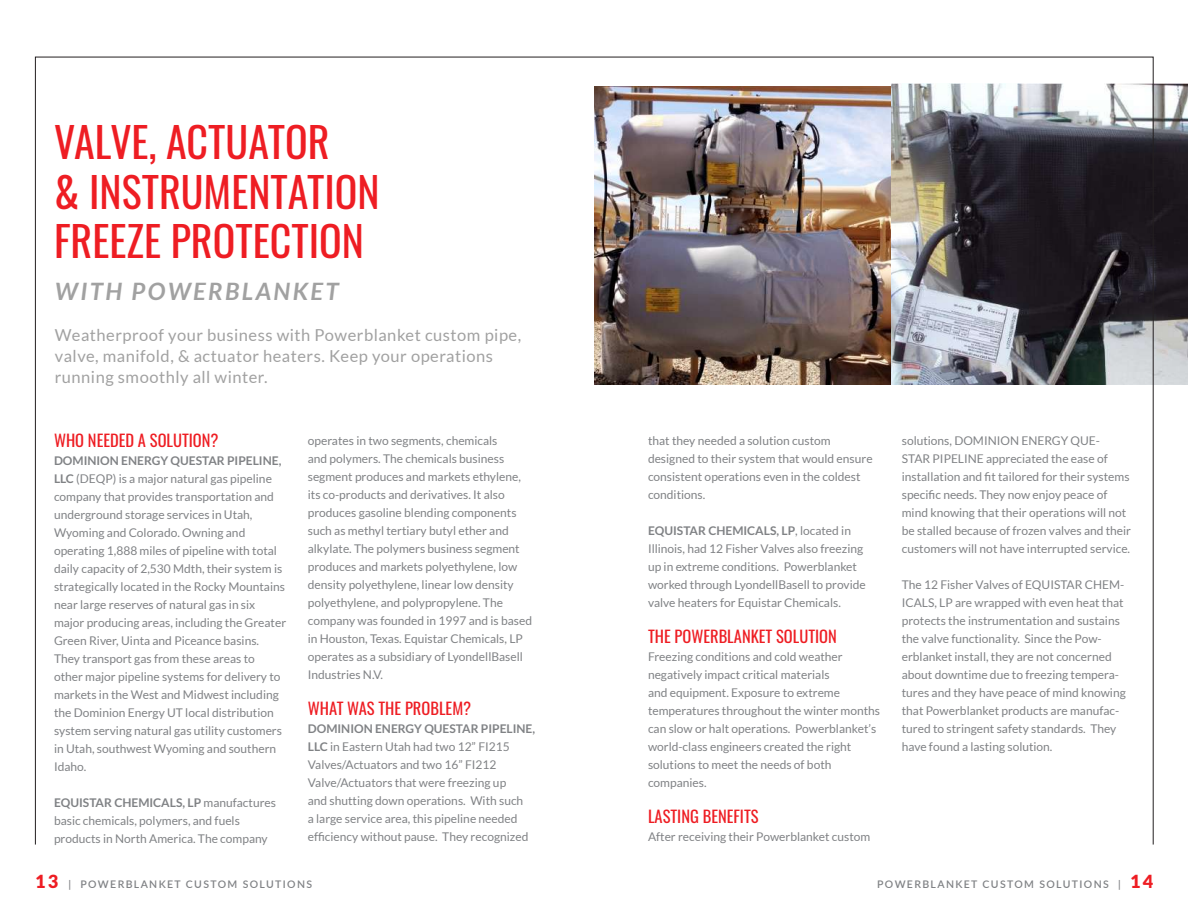
<style>
.page{position:relative;width:1188px;height:918px;background:#fff}
.page>*{position:absolute;margin:0;border:0;box-sizing:border-box;transform-origin:0 0}
.t1{font:42px/49.5px "Oswald";color:#ee1d23}
.t2{font:italic 700 24px "Lato";letter-spacing:.1em;color:#a1a1a1}
.t3{font:16.5px/21px "Lato";letter-spacing:.03em;color:#a1a1a1}
.t4{font:16.5px "Oswald";color:#ee1d23}
.t5{font:12px/18px "Lato";color:#808285}
.t6{font:600 10.5px "Lato";letter-spacing:.13em;color:#808285}
.s1{font-weight:700}
.s2{font-weight:900;font-size:18px;color:#ee1d23}
</style>
<div class="page">
<img style="left:594px;top:87px;width:297px;height:297px">
<img style="left:891px;top:83px;width:297px;height:301px">
<h1 class="t1" style="left:54px;top:113px;width:327px">VALVE, ACTUATOR<br>&amp; INSTRUMENTATION<br>FREEZE PROTECTION</h1>
<h2 class="t2" style="left:55px;top:278px;width:285px">WITH POWERBLANKET</h2>
<h3 class="t3" style="left:55px;top:324px;width:468px">Weatherproof your business with Powerblanket custom pipe, valve, manifold, &amp; actuator heaters. Keep your operations running smoothly all winter.</h3>
<h3 class="t4" style="left:54px;top:426px;width:166px">WHO NEEDED A SOLUTION?</h3>
<p class="t5" style="left:54px;top:452px;width:234px"><span class="s1">DOMINION ENERGY QUESTAR PIPELINE, LLC</span> (DEQP) is a major natural gas pipeline company that provides transportation and underground storage services in Utah, Wyoming and Colorado. Owning and operating 1,888 miles of pipeline with total daily capacity of 2,530 Mdth, their system is strategically located in the Rocky Mountains near large reserves of natural gas in six major producing areas, including the Greater Green River, Uinta and Piceance basins.<br>They transport gas from these areas to other major pipeline systems for delivery to markets in the West and Midwest including the Dominion Energy UT local distribution system serving natural gas utility customers in Utah, southwest Wyoming and southern Idaho.</p>
<p class="t5" style="left:54px;top:794px;width:224px"><span class="s1">EQUISTAR CHEMICALS, LP</span> manufactures basic chemicals, polymers, and fuels products in North America. The company</p>
<p class="t5" style="left:308px;top:432px;width:226px">operates in two segments, chemicals<br>and polymers. The chemicals business segment produces and markets ethylene, its co-products and derivatives. It also produces gasoline blending components such as methyl tertiary butyl ether and alkylate. The polymers business segment produces and markets polyethylene, low density polyethylene, linear low density polyethylene, and polypropylene. The company was founded in 1997 and is based in Houston, Texas. Equistar Chemicals, LP operates as a subsidiary of LyondellBasell Industries N.V.</p>
<h3 class="t4" style="left:308px;top:694px;width:165px">WHAT WAS THE PROBLEM?</h3>
<p class="t5" style="left:308px;top:720px;width:229px"><span class="s1">DOMINION ENERGY QUESTAR PIPELINE, LLC</span> in Eastern Utah had two 12” FI215<br>Valves/Actuators and two 16” FI212<br>Valve/Actuators that were freezing up<br>and shutting down operations. With such<br>a large service area, this pipeline needed efficiency without pause. They recognized</p>
<p class="t5" style="left:648px;top:432px;width:226px">that they needed a solution custom designed to their system that would ensure consistent operations even in the coldest conditions.</p>
<p class="t5" style="left:648px;top:522px;width:219px"><span class="s1">EQUISTAR CHEMICALS, LP</span>, located in Illinois, had 12 Fisher Valves also freezing up in extreme conditions. Powerblanket worked through LyondellBasell to provide valve heaters for Equistar Chemicals.</p>
<h3 class="t4" style="left:648px;top:622px;width:190px">THE POWERBLANKET SOLUTION</h3>
<p class="t5" style="left:648px;top:648px;width:234px">Freezing conditions and cold weather negatively impact critical materials<br>and equipment. Exposure to extreme temperatures throughout the winter months can slow or halt operations. Powerblanket’s world-class engineers created the right solutions to meet the needs of both companies.</p>
<h3 class="t4" style="left:648px;top:802px;width:112px">LASTING BENEFITS</h3>
<p class="t5" style="left:648px;top:828px;width:224px">After receiving their Powerblanket custom</p>
<p class="t5" style="left:902px;top:432px;width:231px">solutions, DOMINION ENERGY QUE-STAR PIPELINE appreciated the ease of installation and fit tailored for their systems specific needs. They now enjoy peace of mind knowing that their operations will not be stalled because of frozen valves and their customers will not have interrupted service.</p>
<p class="t5" style="left:902px;top:576px;width:226px">The 12 Fisher Valves of EQUISTAR CHEM-ICALS, LP are wrapped with even heat that protects the instrumentation and sustains the valve functionality. Since the Pow&shy;erblanket install, they are not concerned about downtime due to freezing tempera&shy;tures and they have peace of mind knowing that Powerblanket products are manufac&shy;tured to stringent safety standards. They have found a lasting solution.</p>
<p class="t6" style="left:35px;top:877px;width:279px"><span class="s2">13</span> | POWERBLANKET CUSTOM SOLUTIONS</p>
<p class="t6" style="left:877px;top:877px;width:278px">POWERBLANKET CUSTOM SOLUTIONS | <span class="s2">14</span></p>
</div>
